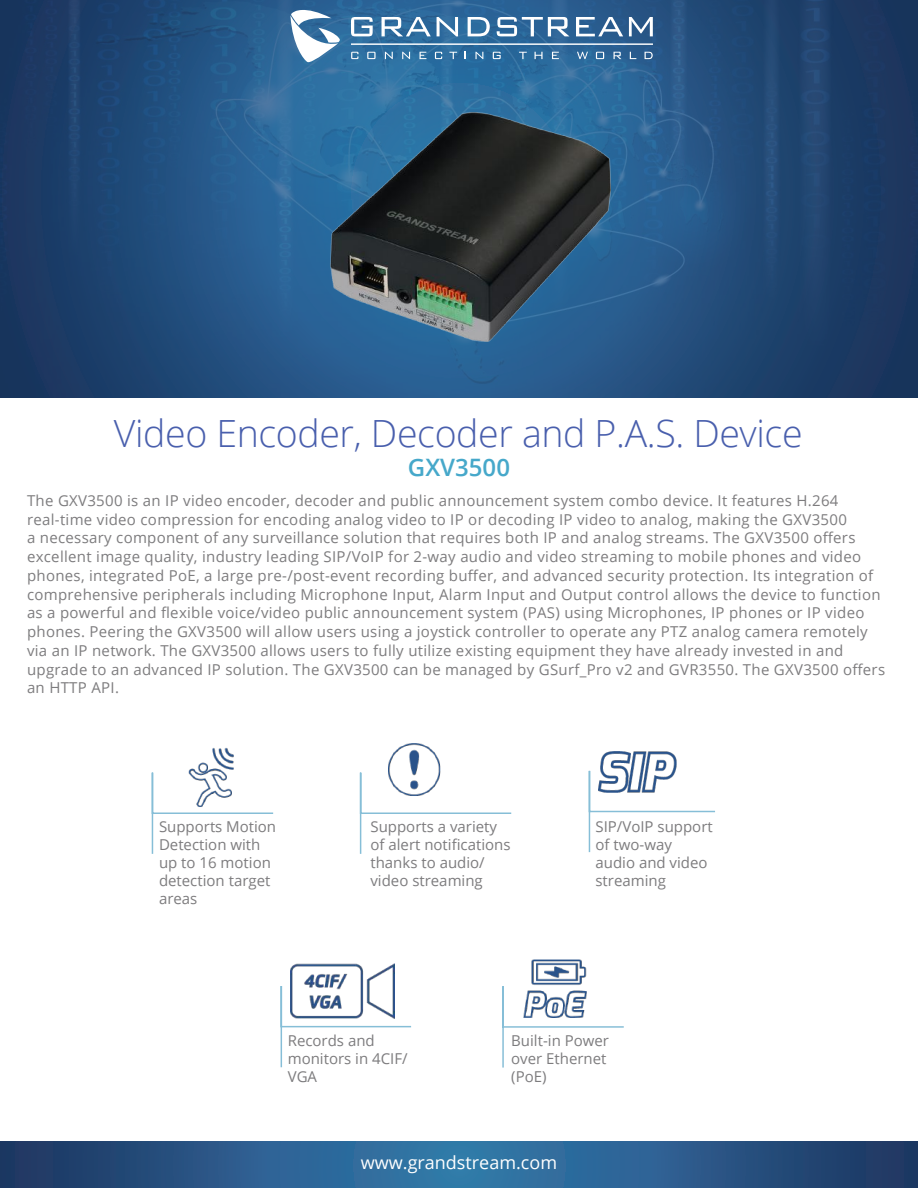
<style>
.page{position:relative;width:918px;height:1188px;background:#fff}
.page>*{position:absolute;margin:0;border:0;box-sizing:border-box;transform-origin:0 0}
.t1{font:300 37.5px "Open Sans";letter-spacing:-.01em;color:#495fad}
.t2{font:600 24px "Open Sans";color:#46a8ca}
.t3{font:18px "Open Sans";color:#fff}
.t4{font:15px/18.8px "Open Sans";letter-spacing:.02em;color:#7d7c7e}
.t5{font:15px/18px "Open Sans";color:#7d7c7e}
</style>
<div class="page">
<img style="left:0;top:0;width:918px;height:397px">
<img style="left:331px;top:112px;width:279px;height:229px">
<svg style="left:291px;top:10px;width:49px;height:52px"></svg>
<svg style="left:351px;top:17px;width:22px;height:19px"></svg>
<svg style="left:382px;top:17px;width:49px;height:19px"></svg>
<svg style="left:437px;top:17px;width:21px;height:19px"></svg>
<svg style="left:468px;top:17px;width:22px;height:19px"></svg>
<svg style="left:497px;top:17px;width:72px;height:19px"></svg>
<svg style="left:576px;top:17px;width:47px;height:19px"></svg>
<svg style="left:629px;top:17px;width:24px;height:19px"></svg>
<svg style="left:351px;top:52px;width:7px;height:7px"></svg>
<svg style="left:367px;top:52px;width:9px;height:7px"></svg>
<svg style="left:385px;top:52px;width:8px;height:7px"></svg>
<svg style="left:402px;top:52px;width:8px;height:7px"></svg>
<svg style="left:420px;top:52px;width:6px;height:7px"></svg>
<svg style="left:435px;top:52px;width:7px;height:7px"></svg>
<svg style="left:449px;top:52px;width:8px;height:7px"></svg>
<svg style="left:476px;top:52px;width:7px;height:7px"></svg>
<svg style="left:493px;top:52px;width:8px;height:7px"></svg>
<svg style="left:519px;top:52px;width:8px;height:7px"></svg>
<svg style="left:535px;top:52px;width:8px;height:7px"></svg>
<svg style="left:552px;top:52px;width:7px;height:7px"></svg>
<svg style="left:645px;top:52px;width:8px;height:7px"></svg>
<svg style="left:596px;top:52px;width:8px;height:7px"></svg>
<svg style="left:614px;top:52px;width:7px;height:7px"></svg>
<svg style="left:630px;top:52px;width:6px;height:7px"></svg>
<svg style="left:577px;top:52px;width:11px;height:7px"></svg>
<hr style="left:351px;top:44px;width:302px;height:1px;background:#fff">
<img style="left:291px;top:964px;width:103px;height:21px">
<img style="left:388px;top:743px;width:53px;height:28px">
<img style="left:600px;top:751px;width:77px;height:18px">
<img style="left:189px;top:747px;width:45px;height:24px">
<img style="left:531px;top:959px;width:56px;height:26px">
<svg style="left:0;top:1142px;width:918px;height:46px;background:#295988"></svg>
<svg style="left:151px;top:771px;width:123px;height:83px"></svg>
<svg style="left:359px;top:771px;width:153px;height:83px"></svg>
<svg style="left:588px;top:769px;width:127px;height:84px"></svg>
<svg style="left:280px;top:985px;width:132px;height:83px"></svg>
<svg style="left:502px;top:986px;width:122px;height:82px"></svg>
<h1 class="t1" style="left:114px;top:407px;width:690px">Video Encoder, Decoder and P.A.S. Device</h1>
<h2 class="t2" style="left:408px;top:451px;width:104px">GXV3500</h2>
<p class="t4" style="left:27px;top:491px;width:860px">The GXV3500 is an IP video encoder, decoder and public announcement system combo device. It features H.264 real-time video compression for encoding analog video to IP or decoding IP video to analog, making the GXV3500<br>a necessary component of any surveillance solution that requires both IP and analog streams. The GXV3500 offers excellent image quality, industry leading SIP/VoIP for 2-way audio and video streaming to mobile phones and video phones, integrated PoE, a large pre-/post-event recording buffer, and advanced security protection. Its integration of comprehensive peripherals including Microphone Input, Alarm Input and Output control allows the device to function as a powerful and flexible voice/video public announcement system (PAS) using Microphones, IP phones or IP video phones. Peering the GXV3500 will allow users using a joystick controller to operate any PTZ analog camera remotely via an IP network. The GXV3500 allows users to fully utilize existing equipment they have already invested in and upgrade to an advanced IP solution. The GXV3500 can be managed by GSurf_Pro v2 and GVR3550. The GXV3500 offers an HTTP API.</p>
<p class="t5" style="left:159px;top:817px;width:119px">Supports Motion<br>Detection with up to 16 motion detection target areas</p>
<p class="t5" style="left:370px;top:817px;width:142px">Supports a variety of alert notifications thanks to audio/ video streaming</p>
<p class="t5" style="left:596px;top:817px;width:119px">SIP/VoIP support of two-way audio and video streaming</p>
<p class="t5" style="left:288px;top:1031px;width:121px">Records and monitors in 4CIF/<br>VGA</p>
<p class="t5" style="left:511px;top:1031px;width:99px">Built-in Power over Ethernet (PoE)</p>
<p class="t3" style="left:361px;top:1151px;width:198px">www.grandstream.com</p>
</div>
